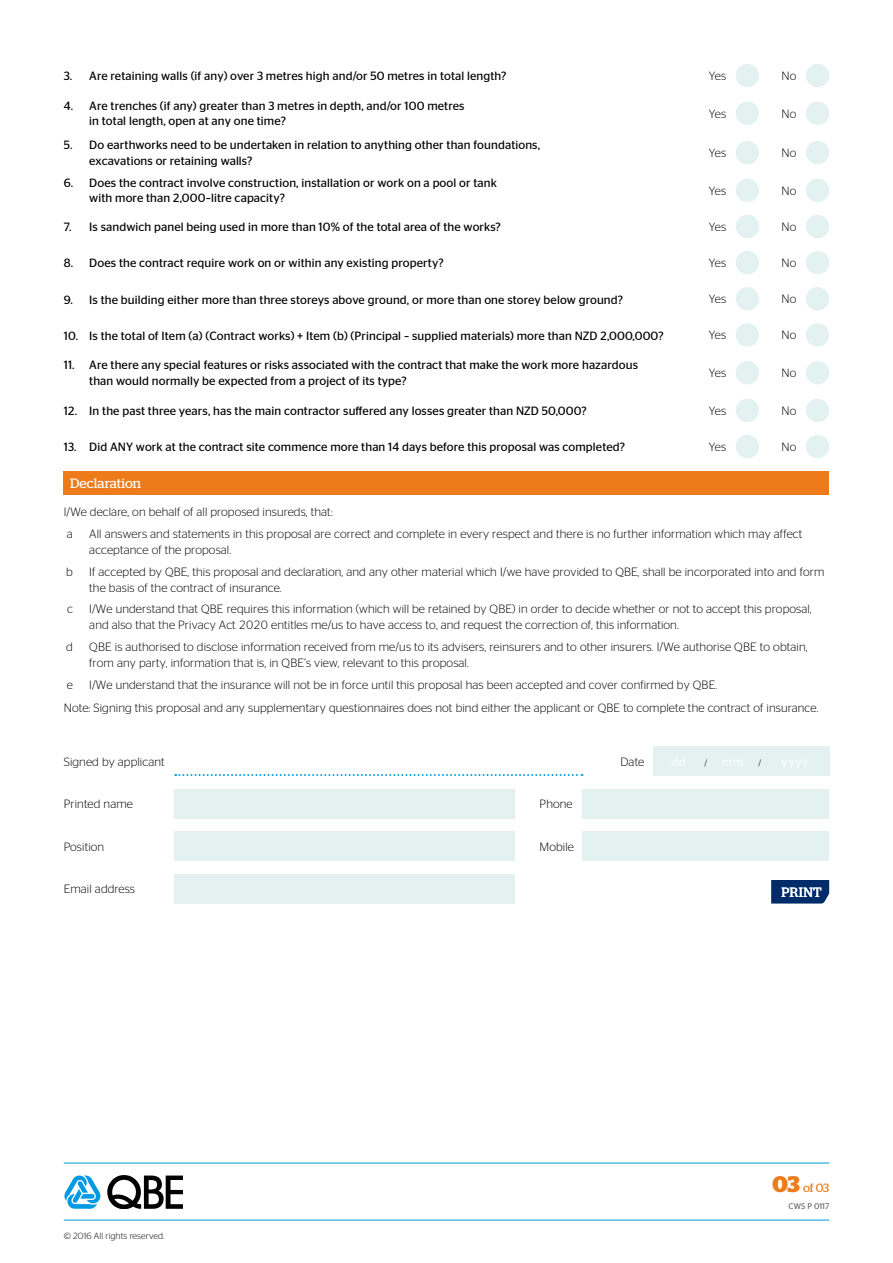
<style>
.page{position:relative;width:893px;height:1263px;background:#fff}
.page>*{position:absolute;margin:0;border:0;box-sizing:border-box;transform-origin:0 0}
.t1{font:13.5px "Stag";letter-spacing:.01em;color:#fff}
.t2{font:300 12px/15.8px "Stag Sans";letter-spacing:.01em;color:#000}
.t3{font:12px/15.8px "Stag Sans";letter-spacing:.01em;color:#000}
.t4{font:12px "Stag";color:#ee7b19}
.t5{font:300 9px "Stag Sans";letter-spacing:.01em;color:#000}
.t6{font:8.25px "Stag Sans";color:#646567}
.s1{font-weight:500;font-size:12px;color:#fff}
.s2{font-weight:700;font-size:22.5px}
</style>
<div class="page">
<hr style="left:64px;top:1220px;width:765px;height:1px;background:#009ee0">
<hr style="left:64px;top:1163px;width:765px;height:1px;background:#009ee0">
<svg style="left:64px;top:1175px;width:118px;height:33px"></svg>
<div style="left:64px;top:471px;width:765px;height:24px;background:#ee7b19"></div>
<svg style="left:175px;top:774px;width:408px;height:2px"></svg>
<div style="left:653px;top:746px;width:177px;height:30px;background:#e3f2f1"></div>
<div style="left:174px;top:874px;width:340px;height:29px;background:#e3f2f1"></div>
<div style="left:174px;top:789px;width:340px;height:29px;background:#e3f2f1"></div>
<div style="left:583px;top:789px;width:246px;height:29px;background:#e3f2f1"></div>
<div style="left:174px;top:831px;width:340px;height:30px;background:#e3f2f1"></div>
<div style="left:583px;top:831px;width:246px;height:30px;background:#e3f2f1"></div>
<svg style="left:771px;top:880px;width:58px;height:23px"></svg>
<div style="left:806px;top:64px;width:23px;height:23px;background:#e3f2f1;border-radius:50%"></div>
<div style="left:736px;top:64px;width:23px;height:23px;background:#e3f2f1;border-radius:50%"></div>
<div style="left:806px;top:215px;width:23px;height:23px;background:#e3f2f1;border-radius:50%"></div>
<div style="left:736px;top:215px;width:23px;height:23px;background:#e3f2f1;border-radius:50%"></div>
<div style="left:806px;top:251px;width:23px;height:23px;background:#e3f2f1;border-radius:50%"></div>
<div style="left:736px;top:251px;width:23px;height:23px;background:#e3f2f1;border-radius:50%"></div>
<div style="left:806px;top:287px;width:23px;height:23px;background:#e3f2f1;border-radius:50%"></div>
<div style="left:736px;top:287px;width:23px;height:23px;background:#e3f2f1;border-radius:50%"></div>
<div style="left:806px;top:323px;width:23px;height:24px;background:#e3f2f1;border-radius:50%"></div>
<div style="left:736px;top:323px;width:23px;height:24px;background:#e3f2f1;border-radius:50%"></div>
<div style="left:806px;top:399px;width:23px;height:23px;background:#e3f2f1;border-radius:50%"></div>
<div style="left:736px;top:399px;width:23px;height:23px;background:#e3f2f1;border-radius:50%"></div>
<div style="left:806px;top:435px;width:23px;height:23px;background:#e3f2f1;border-radius:50%"></div>
<div style="left:736px;top:435px;width:23px;height:23px;background:#e3f2f1;border-radius:50%"></div>
<div style="left:806px;top:102px;width:23px;height:23px;background:#e3f2f1;border-radius:50%"></div>
<div style="left:736px;top:102px;width:23px;height:23px;background:#e3f2f1;border-radius:50%"></div>
<div style="left:806px;top:141px;width:23px;height:23px;background:#e3f2f1;border-radius:50%"></div>
<div style="left:736px;top:141px;width:23px;height:23px;background:#e3f2f1;border-radius:50%"></div>
<div style="left:806px;top:179px;width:23px;height:23px;background:#e3f2f1;border-radius:50%"></div>
<div style="left:736px;top:179px;width:23px;height:23px;background:#e3f2f1;border-radius:50%"></div>
<div style="left:806px;top:361px;width:23px;height:23px;background:#e3f2f1;border-radius:50%"></div>
<div style="left:736px;top:361px;width:23px;height:23px;background:#e3f2f1;border-radius:50%"></div>
<p class="t3" style="left:64px;top:68px;width:444px">3. Are retaining walls (if any) over 3 metres high and/or 50 metres in total length?</p>
<p class="t3" style="left:89px;top:97px;width:377px;text-indent:-26px">4. Are trenches (if any) greater than 3 metres in depth, and/or 100 metres in total length, open at any one time?</p>
<p class="t3" style="left:89px;top:137px;width:452px;text-indent:-26px">5. Do earthworks need to be undertaken in relation to anything other than foundations, excavations or retaining walls?</p>
<p class="t3" style="left:89px;top:174px;width:409px;text-indent:-26px">6. Does the contract involve construction, installation or work on a pool or tank with more than 2,000–litre capacity?</p>
<p class="t3" style="left:64px;top:219px;width:439px">7. Is sandwich panel being used in more than 10% of the total area of the works?</p>
<p class="t3" style="left:64px;top:255px;width:381px">8. Does the contract require work on or within any existing property?</p>
<p class="t3" style="left:64px;top:291px;width:561px">9. Is the building either more than three storeys above ground, or more than one storey below ground?</p>
<p class="t3" style="left:64px;top:328px;width:601px">10. Is the total of Item (a) (Contract works) + Item (b) (Principal – supplied materials) more than NZD 2,000,000?</p>
<p class="t3" style="left:89px;top:357px;width:550px;text-indent:-26px">11. Are there any special features or risks associated with the contract that make the work more hazardous than would normally be expected from a project of its type?</p>
<p class="t3" style="left:64px;top:403px;width:524px">12. In the past three years, has the main contractor suffered any losses greater than NZD 50,000?</p>
<p class="t3" style="left:64px;top:439px;width:563px">13. Did ANY work at the contract site commence more than 14 days before this proposal was completed?</p>
<p class="t2" style="left:709px;top:68px;width:19px">Yes</p>
<p class="t2" style="left:781px;top:68px;width:16px">No</p>
<p class="t2" style="left:709px;top:105px;width:19px">Yes</p>
<p class="t2" style="left:781px;top:105px;width:16px">No</p>
<p class="t2" style="left:709px;top:145px;width:19px">Yes</p>
<p class="t2" style="left:781px;top:145px;width:16px">No</p>
<p class="t2" style="left:709px;top:183px;width:19px">Yes</p>
<p class="t2" style="left:781px;top:183px;width:16px">No</p>
<p class="t2" style="left:709px;top:219px;width:19px">Yes</p>
<p class="t2" style="left:781px;top:219px;width:16px">No</p>
<p class="t2" style="left:709px;top:255px;width:19px">Yes</p>
<p class="t2" style="left:781px;top:255px;width:16px">No</p>
<p class="t2" style="left:709px;top:291px;width:19px">Yes</p>
<p class="t2" style="left:781px;top:291px;width:16px">No</p>
<p class="t2" style="left:709px;top:327px;width:19px">Yes</p>
<p class="t2" style="left:781px;top:327px;width:16px">No</p>
<p class="t2" style="left:709px;top:365px;width:19px">Yes</p>
<p class="t2" style="left:781px;top:365px;width:16px">No</p>
<p class="t2" style="left:709px;top:403px;width:19px">Yes</p>
<p class="t2" style="left:781px;top:403px;width:16px">No</p>
<p class="t2" style="left:709px;top:439px;width:19px">Yes</p>
<p class="t2" style="left:781px;top:439px;width:16px">No</p>
<p class="t1" style="left:70px;top:476px;width:72px">Declaration</p>
<p class="t2" style="left:64px;top:501px;width:271px;line-height:21.8px">I/We declare, on behalf of all proposed insureds, that: a</p>
<p class="t2" style="left:89px;top:526px;width:715px">All answers and statements in this proposal are correct and complete in every respect and there is no further information which may affect acceptance of the proposal.</p>
<p class="t2" style="left:66px;top:563px;width:8px">b</p>
<p class="t2" style="left:89px;top:563px;width:737px">If accepted by QBE, this proposal and declaration, and any other material which I/we have provided to QBE, shall be incorporated into and form the basis of the contract of insurance.</p>
<p class="t2" style="left:67px;top:600px;width:7px">c</p>
<p class="t2" style="left:89px;top:601px;width:724px">I/We understand that QBE requires this information (which will be retained by QBE) in order to decide whether or not to accept this proposal, and also that the Privacy Act 2020 entitles me/us to have access to, and request the correction of, this information.</p>
<p class="t2" style="left:66px;top:638px;width:8px">d</p>
<p class="t2" style="left:89px;top:639px;width:720px">QBE is authorised to disclose information received from me/us to its advisers, reinsurers and to other insurers. I/We authorise QBE to obtain, from any party, information that is, in QBE’s view, relevant to this proposal.</p>
<p class="t2" style="left:67px;top:676px;width:8px">e</p>
<p class="t2" style="left:64px;top:673px;width:756px;line-height:23.4px;text-indent:26px">I/We understand that the insurance will not be in force until this proposal has been accepted and cover confirmed by QBE.<br>Note: Signing this proposal and any supplementary questionnaires does not bind either the applicant or QBE to complete the contract of insurance.</p>
<p class="t2" style="left:64px;top:754px;width:102px">Signed by applicant</p>
<p class="t2" style="left:620px;top:754px;width:25px">Date</p>
<p class="t5" style="left:704px;top:758px;width:58px">/<span class="s1">mm</span>/</p>
<p class="t2" style="left:64px;top:796px;width:71px">Printed name</p>
<p class="t2" style="left:540px;top:796px;width:35px">Phone</p>
<p class="t2" style="left:64px;top:839px;width:42px">Position</p>
<p class="t2" style="left:540px;top:839px;width:36px">Mobile</p>
<p class="t2" style="left:64px;top:881px;width:73px">Email address</p>
<p class="t5" style="left:64px;top:1231px;width:102px">© 2016 All rights reserved.</p>
<p class="t1" style="left:781px;top:884px;width:42px">PRINT</p>
<p class="t4" style="left:772px;top:1181px;width:58px"><span class="s2">03</span> of 03</p>
<p class="t6" style="left:788px;top:1201px;width:42px">CWS P 0117</p>
</div>
